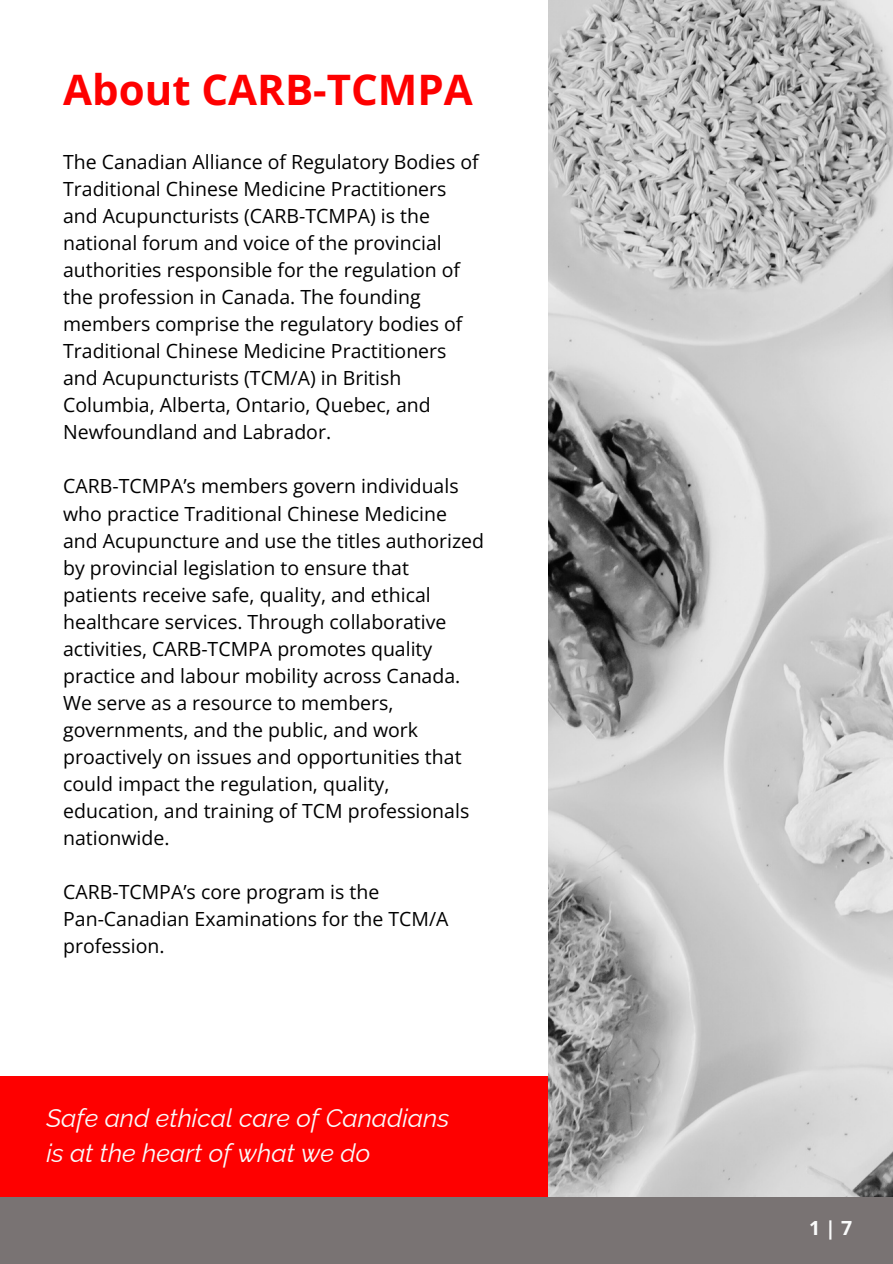
<style>
.page{position:relative;width:893px;height:1264px;background:#fff}
.page>*{position:absolute;margin:0;border:0;box-sizing:border-box;transform-origin:0 0}
.t1{font:700 42px "Open Sans";color:#fe0000}
.t2{font:italic 25.5px/34.8px "Raleway";color:#fafbfb}
.t3{font:19.5px/27px "Open Sans";color:#000}
.t4{font:700 19.5px "Open Sans";color:#fafbfb}
</style>
<div class="page">
<img style="left:548px;top:0;width:344px;height:1197px">
<div style="left:0;top:1075px;width:548px;height:187px;background:#fe0000"></div>
<div style="left:0;top:1197px;width:892px;height:66px;background:#797373"></div>
<p class="t1" style="left:63px;top:60px;width:411px">About CARB-TCMPA</p>
<p class="t3" style="left:63px;top:148px;width:417px">The Canadian Alliance of Regulatory Bodies of Traditional Chinese Medicine Practitioners and Acupuncturists (CARB-TCMPA) is the national forum and voice of the provincial authorities responsible for the regulation of the profession in Canada. The founding members comprise the regulatory bodies of Traditional Chinese Medicine Practitioners and Acupuncturists (TCM/A) in British Columbia, Alberta, Ontario, Quebec, and Newfoundland and Labrador.</p>
<p class="t3" style="left:63px;top:472px;width:422px">CARB-TCMPA’s members govern individuals who practice Traditional Chinese Medicine and Acupuncture and use the titles authorized by provincial legislation to ensure that patients receive safe, quality, and ethical healthcare services. Through collaborative activities, CARB-TCMPA promotes quality practice and labour mobility across Canada.<br>We serve as a resource to members, governments, and the public, and work proactively on issues and opportunities that could impact the regulation, quality, education, and training of TCM professionals nationwide.</p>
<p class="t3" style="left:63px;top:877px;width:318px">CARB-TCMPA’s core program is the</p>
<p class="t3" style="left:63px;top:904px;width:387px">Pan-Canadian Examinations for the TCM/A profession.</p>
<p class="t2" style="left:46px;top:1100px;width:404px">Safe and ethical care of Canadians is at the heart of what we do</p>
<p class="t4" style="left:809px;top:1213px;width:45px">1|7</p>
</div>
